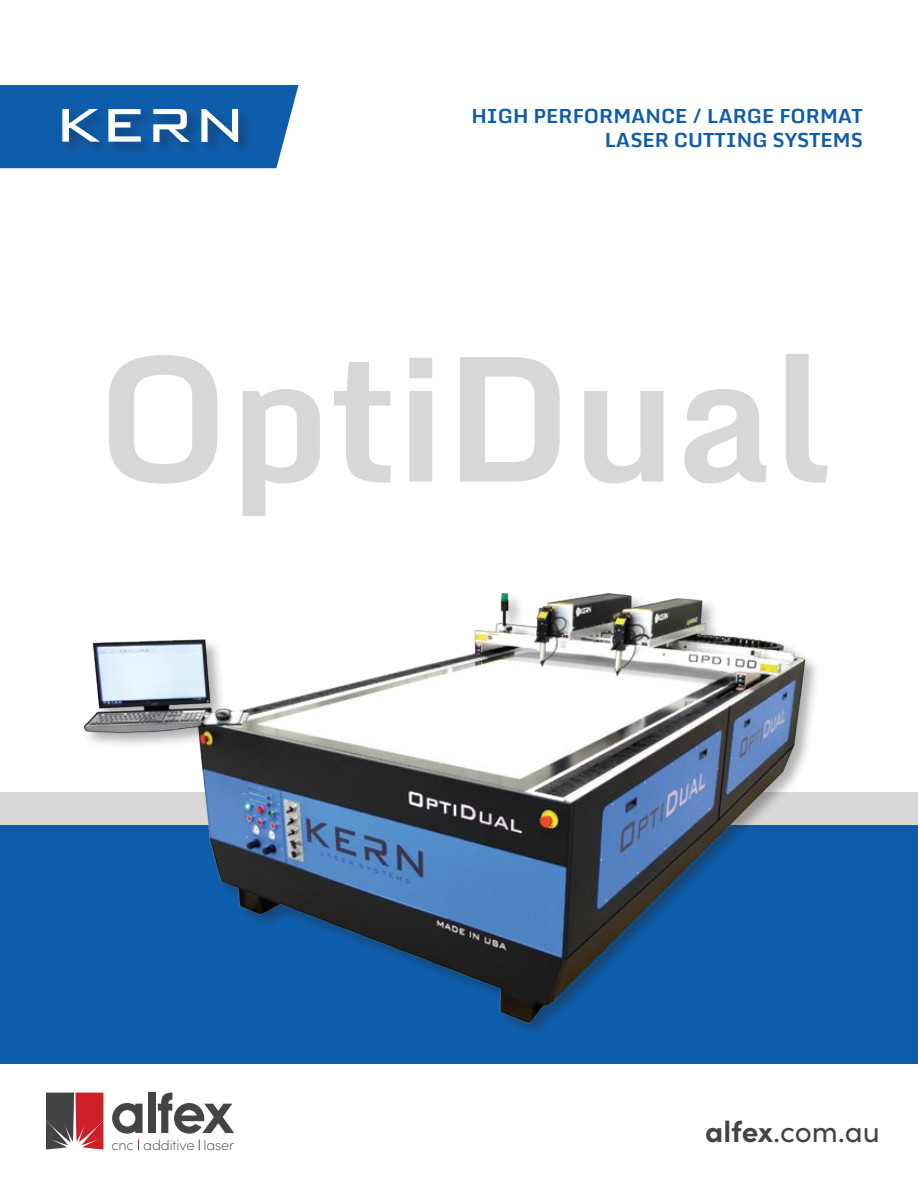
<style>
.page{position:relative;width:918px;height:1188px;background:#fff}
.page>*{position:absolute;margin:0;border:0;box-sizing:border-box;transform-origin:0 0}
.t1{font:700 172.5px "Monda";letter-spacing:-.01em;color:#d8d7d6}
.t2{font:29.55px "Sofia Pro";color:#424343}
.t3{font:700 19.5px/24px "Monda";color:#0e5dab;text-align:right}
.t4{font:200 14.4px "Sofia Pro";letter-spacing:-.01em;color:#424343}
.s1{font-weight:700}
</style>
<div class="page">
<div style="left:0;top:792px;width:918px;height:44px;background:#d8d7d6"></div>
<svg style="left:0;top:85px;width:299px;height:83px;background:#2d70b2"></svg>
<div style="left:0;top:825px;width:918px;height:363px;background:#0e5dab"></div>
<div style="left:82px;top:591px;width:739px;height:448px;background:#231f20;opacity:.35"></div>
<img style="left:82px;top:591px;width:731px;height:437px">
<div style="left:0;top:1065px;width:918px;height:123px;background:#fff"></div>
<svg style="left:112px;top:1103px;width:31px;height:31px"></svg>
<div style="left:148px;top:1092px;width:7px;height:41px;background:#434444"></div>
<svg style="left:158px;top:1093px;width:76px;height:41px"></svg>
<svg style="left:46px;top:1093px;width:57px;height:56px;background:#954a4e"></svg>
<p class="t3" style="left:471px;top:103px;width:393px">HIGH PERFORMANCE / LARGE FORMAT<br>LASER CUTTING SYSTEMS</p>
<h1 class="t1" style="left:96px;top:274px;width:738px">OptiDual</h1>
<p class="t4" style="left:111px;top:1134px;width:125px">cnc additive laser</p>
<h2 class="t2" style="left:705px;top:1110px;width:176px"><span class="s1">alfex</span>.com.au</h2>
</div>
